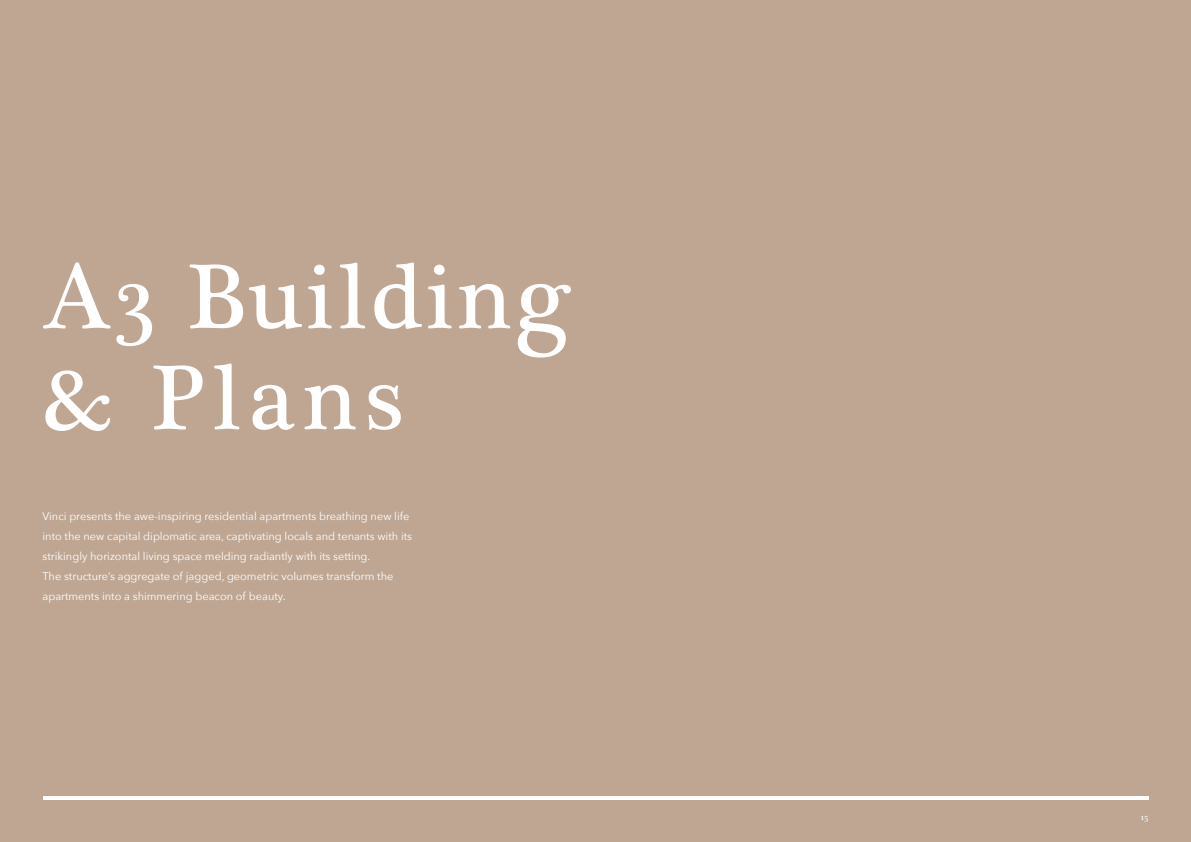
<style>
.page{position:relative;width:1191px;height:842px;background:#bea693}
.page>*{position:absolute;margin:0;border:0;box-sizing:border-box;transform-origin:0 0}
.t1{font:94px "Plantagenet Cherokee";letter-spacing:.04em;color:#fff}
.t2{font:11px/20px "Avenir Next";color:#fff}
.t3{font:9px "Plantagenet Cherokee";color:#fff}
</style>
<div class="page">
<hr style="left:43px;top:796px;width:1105px;height:3px;background:#fff">
<p class="t1" style="left:43px;top:242px;width:529px">A3 Building</p>
<p class="t1" style="left:43px;top:343px;width:362px">&amp; Plans</p>
<p class="t2" style="left:43px;top:505px;width:371px">Vinci presents the awe-inspiring residential apartments breathing new life into the new capital diplomatic area, captivating locals and tenants with its strikingly horizontal living space melding radiantly with its setting.</p>
<p class="t2" style="left:43px;top:565px;width:352px">The structure’s aggregate of jagged, geometric volumes transform the</p>
<p class="t2" style="left:43px;top:585px;width:245px">apartments into a shimmering beacon of beauty.</p>
<p class="t3" style="left:1140px;top:812px;width:9px">15</p>
</div>
